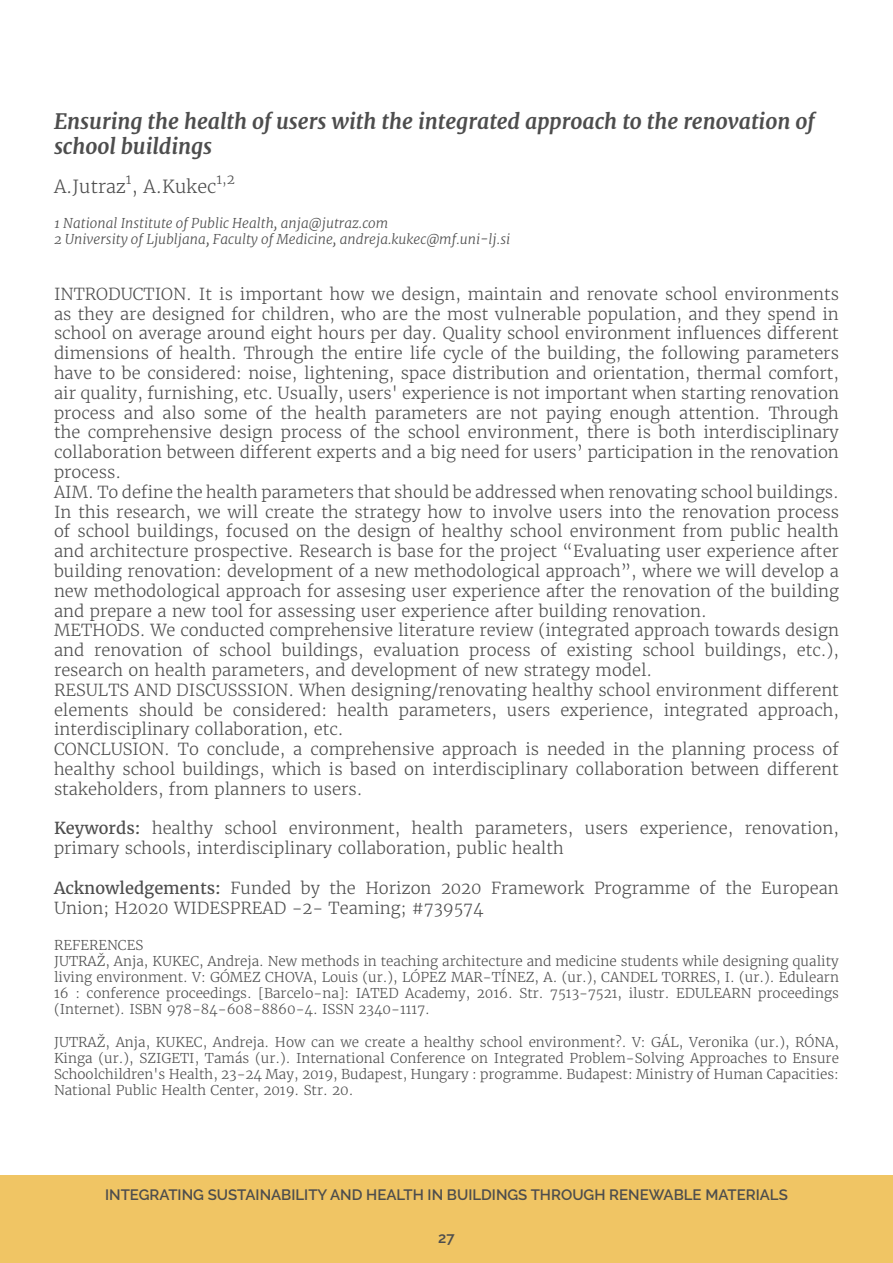
<style>
.page{position:relative;width:893px;height:1263px;background:#fff}
.page>*{position:absolute;margin:0;border:0;box-sizing:border-box;transform-origin:0 0}
.abstract_title{font:italic 700 21px/25.2px "Merriweather";color:#4d4d4d}
.abstract_author{font:300 18px "Merriweather";color:#4d4d4d}
.body_text{font:300 16.5px/19.8px "Merriweather";color:#4d4d4d;text-align:justify}
.t1{font:600 15px "Raleway";color:#4d4d4d}
.ref_text{font:300 13.5px/16.2px "Merriweather";color:#4d4d4d;text-align:justify}
.abstract_affiliation{font:italic 300 13.5px "Merriweather";color:#4d4d4d}
.abstract_author-2{font:300 13.5px "Merriweather";color:#4d4d4d}
.s1{font-weight:400}
</style>
<div class="page">
<div style="left:0;top:1176px;width:893px;height:87px;background:#f0c564"></div>
<p class="abstract_title" style="left:54px;top:109px;width:762px">Ensuring the health of users with the integrated approach to the renovation of school buildings</p>
<p class="abstract_author" style="left:54px;top:176px;width:164px">A.Jutraz , A.Kukec</p>
<p class="abstract_author-2" style="left:126px;top:171px;width:7px">1</p>
<p class="abstract_author-2" style="left:216px;top:171px;width:20px">1,2</p>
<p class="abstract_affiliation" style="left:54px;top:214px;width:336px">1 National Institute of Public Health, anja@jutraz.com</p>
<p class="abstract_affiliation" style="left:54px;top:231px;width:458px">2 University of Ljubljana, Faculty of Medicine, andreja.kukec@mf.uni-lj.si</p>
<p class="body_text" style="left:54px;top:284px;width:786px">INTRODUCTION. It is important how we design, maintain and renovate school environments as they are designed for children, who are the most vulnerable population, and they spend in school on average around eight hours per day. Quality school environment influences different dimensions of health. Through the entire life cycle of the building, the following parameters have to be considered: noise, lightening, space distribution and orientation, thermal comfort, air quality, furnishing, etc. Usually, users' experience is not important when starting renovation process and also some of the health parameters are not paying enough attention. Through the comprehensive design process of the school environment, there is both interdisciplinary collaboration between different experts and a big need for users’ participation in the renovation process.</p>
<p class="body_text" style="left:54px;top:482px;width:786px">AIM. To define the health parameters that should be addressed when renovating school buildings.<br>In this research, we will create the strategy how to involve users into the renovation process of school buildings, focused on the design of healthy school environment from public health and architecture prospective. Research is base for the project “Evaluating user experience after building renovation: development of a new methodological approach”, where we will develop a new methodological approach for assesing user experience after the renovation of the building and prepare a new tool for assessing user experience after building renovation.</p>
<p class="body_text" style="left:54px;top:621px;width:786px">METHODS. We conducted comprehensive literature review (integrated approach towards design and renovation of school buildings, evaluation process of existing school buildings, etc.), research on health parameters, and development of new strategy model.</p>
<p class="body_text" style="left:54px;top:680px;width:786px">RESULTS AND DISCUSSSION. When designing/renovating healthy school environment different elements should be considered: health parameters, users experience, integrated approach, interdisciplinary collaboration, etc.</p>
<p class="body_text" style="left:54px;top:739px;width:786px">CONCLUSION. To conclude, a comprehensive approach is needed in the planning process of healthy school buildings, which is based on interdisciplinary collaboration between different stakeholders, from planners to users.</p>
<p class="body_text" style="left:54px;top:819px;width:786px"><span class="s1">Keywords:</span> healthy school environment, health parameters, users experience, renovation, primary schools, interdisciplinary collaboration, public health</p>
<p class="body_text" style="left:54px;top:878px;width:786px"><span class="s1">Acknowledgements:</span> Funded by the Horizon 2020 Framework Programme of the European<br>Union; H2020 WIDESPREAD -2- Teaming; #739574</p>
<p class="ref_text" style="left:54px;top:937px;width:91px">REFERENCES</p>
<p class="ref_text" style="left:54px;top:953px;width:786px">JUTRAŽ, Anja, KUKEC, Andreja. New methods in teaching architecture and medicine students while designing quality living environment. V: GÓMEZ CHOVA, Louis (ur.), LÓPEZ MAR-TÍNEZ, A. (ur.), CANDEL TORRES, I. (ur.). Edulearn 16 : conference proceedings. [Barcelo-na]: IATED Academy, 2016. Str. 7513-7521, ilustr. EDULEARN proceedings (Internet). ISBN 978-84-608-8860-4. ISSN 2340-1117.</p>
<p class="ref_text" style="left:54px;top:1034px;width:786px">JUTRAŽ, Anja, KUKEC, Andreja. How can we create a healthy school environment?. V: GÁL, Veronika (ur.), RÓNA, Kinga (ur.), SZIGETI, Tamás (ur.). International Conference on Integrated Problem-Solving Approaches to Ensure Schoolchildren's Health, 23-24 May, 2019, Budapest, Hungary : programme. Budapest: Ministry of Human Capacities:<br>National Public Health Center, 2019. Str. 20.</p>
<p class="t1" style="left:105px;top:1186px;width:684px">INTEGRATING SUSTAINABILITY AND HEALTH IN BUILDINGS THROUGH RENEWABLE MATERIALS</p>
<p class="t1" style="left:438px;top:1229px;width:18px">27</p>
</div>
